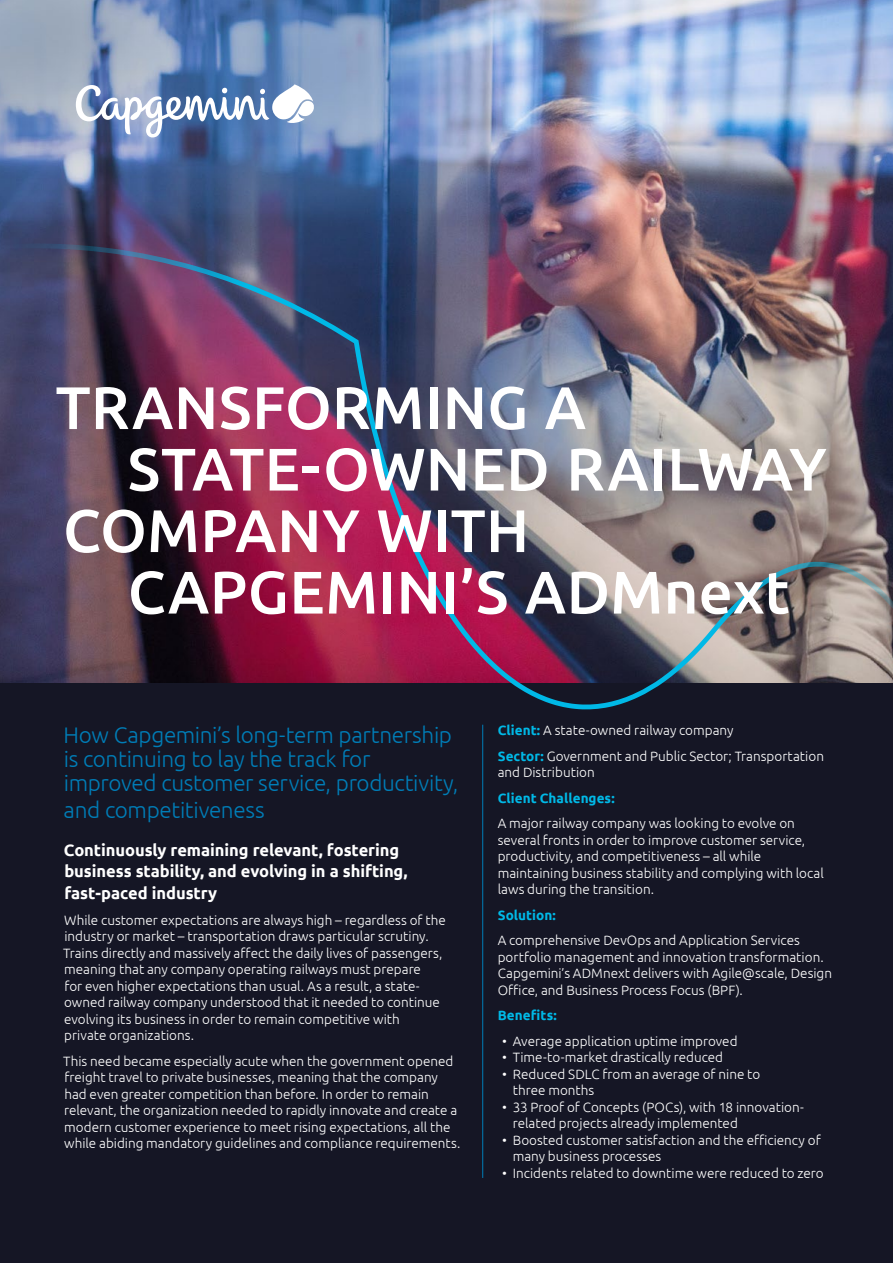
<style>
.page{position:relative;width:893px;height:1263px;background:#151625}
.page>*{position:absolute;margin:0;border:0;box-sizing:border-box;transform-origin:0 0}
.t1{font:500 60px "Ubuntu";letter-spacing:.005em;color:#fff}
.t2{font:300 22.5px/24px "Ubuntu";letter-spacing:-.015em;color:#007db7}
.t3{font:700 16.5px/21px "Ubuntu";letter-spacing:-.005em;color:#fff}
.t4{font:300 13.5px/16.5px "Ubuntu";color:#fff}
.t5{font:700 13.5px "Ubuntu";letter-spacing:.005em;color:#00b9e7}
.s1{font-weight:700;color:#00b9e7}
</style>
<div class="page">
<img style="left:0;top:0;width:893px;height:243px">
<img style="left:0;top:243px;width:893px;height:515px">
<svg style="left:76px;top:84px;width:238px;height:53px;background:#8ba1c4"></svg>
<hr style="left:482px;top:725px;width:1px;height:453px;background:#007db7">
<h1 class="t1" style="left:56px;top:370px;width:532px">TRANSFORMING A</h1>
<h1 class="t1" style="left:128px;top:431px;width:700px">STATE-OWNED RAILWAY</h1>
<h1 class="t1" style="left:63px;top:493px;width:468px">COMPANY WITH</h1>
<h1 class="t1" style="left:128px;top:554px;width:664px">CAPGEMINI’S ADMnext</h1>
<h2 class="t2" style="left:64px;top:722px;width:396px">How Capgemini’s long-term partnership is continuing to lay the track for improved customer service, productivity,</h2>
<h2 class="t2" style="left:64px;top:797px;width:203px">and competitiveness</h2>
<p class="t3" style="left:64px;top:839px;width:345px">Continuously remaining relevant, fostering business stability, and evolving in a shifting,</p>
<p class="t3" style="left:64px;top:882px;width:154px">fast-paced industry</p>
<p class="t4" style="left:63px;top:911px;width:384px">While customer expectations are always high – regardless of the industry or market – transportation draws particular scrutiny.<br>Trains directly and massively affect the daily lives of passengers, meaning that any company operating railways must prepare<br>for even higher expectations than usual. As a result, a state&shy;owned railway company understood that it needed to continue evolving its business in order to remain competitive with<br>private organizations.</p>
<p class="t4" style="left:63px;top:1052px;width:399px">This need became especially acute when the government opened freight travel to private businesses, meaning that the company had even greater competition than before. In order to remain relevant, the organization needed to rapidly innovate and create a modern customer experience to meet rising expectations, all the while abiding mandatory guidelines and compliance requirements.</p>
<p class="t4" style="left:498px;top:717px;width:328px;line-height:25.5px"><span class="s1">Client:</span> A state-owned railway company<br><span class="s1">Sector:</span> Government and Public Sector; Transportation</p>
<p class="t4" style="left:498px;top:764px;width:99px">and Distribution</p>
<p class="t5" style="left:498px;top:789px;width:118px">Client Challenges:</p>
<p class="t4" style="left:498px;top:815px;width:328px">A major railway company was looking to evolve on several fronts in order to improve customer service, productivity, and competitiveness – all while maintaining business stability and complying with local laws during the transition.</p>
<p class="t5" style="left:498px;top:906px;width:60px">Solution:</p>
<p class="t4" style="left:498px;top:932px;width:336px">A comprehensive DevOps and Application Services portfolio management and innovation transformation.<br>Capgemini’s ADMnext delivers with Agile@scale, Design Office, and Business Process Focus (BPF).</p>
<p class="t5" style="left:498px;top:1007px;width:60px">Benefits:</p>
<p class="t4" style="left:502px;top:1032px;width:237px">• Average application uptime improved</p>
<p class="t4" style="left:502px;top:1049px;width:223px">• Time-to-market drastically reduced</p>
<p class="t4" style="left:513px;top:1065px;width:249px;text-indent:-11px">• Reduced SDLC from an average of nine to three months</p>
<p class="t4" style="left:513px;top:1098px;width:293px;text-indent:-11px">• 33 Proof of Concepts (POCs), with 18 innovation&shy;related projects already implemented</p>
<p class="t4" style="left:513px;top:1131px;width:310px;text-indent:-11px">• Boosted customer satisfaction and the efficiency of many business processes</p>
<p class="t4" style="left:502px;top:1164px;width:323px">• Incidents related to downtime were reduced to zero</p>
</div>
